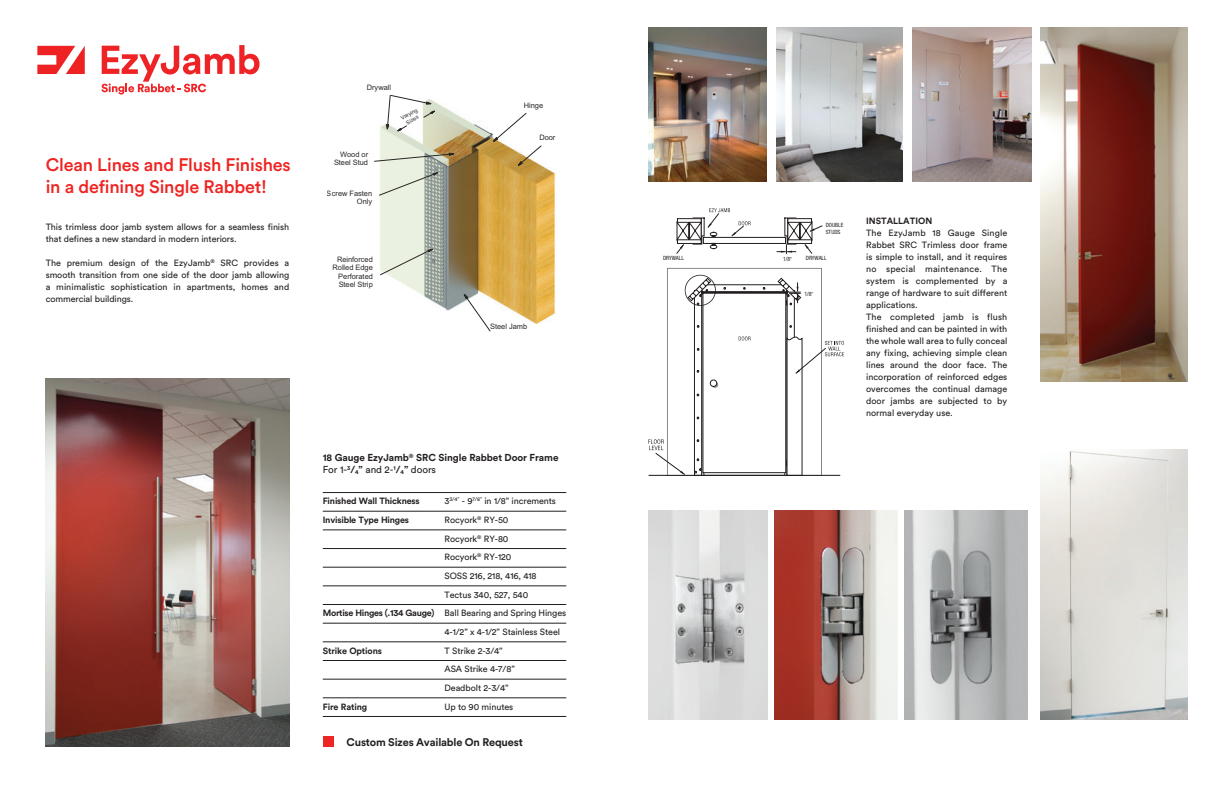
<style>
.page{position:relative;width:1224px;height:792px;background:#fff}
.page>*{position:absolute;margin:0;border:0;box-sizing:border-box;transform-origin:0 0}
.t1{font:500 18px/22px "Circular Std";letter-spacing:-.01em;color:#ee2623}
.t2{font:700 11px "Circular Std";letter-spacing:-.015em;color:#231f20}
.t3{font:700 10px/12px "Circular Std";letter-spacing:-.01em;color:#231f20}
.t4{font:9px/12px "Circular Std";color:#231f20}
.t5{font:700 9px "Circular Std";letter-spacing:-.02em;color:#231f20}
.t6{font:700 9px "Circular Std";color:#231f20}
.t7{font:7.5px/8.3px "Arial";letter-spacing:-.005em;color:#231f20;text-align:right}
.t8{font:condensed 5.8px/7px "Helvetica Neue";color:#231f20}
.t9{font:5.6px/6.3px "Arial";letter-spacing:-.005em;color:#231f20;text-align:right}
.t10{font:5.4px/6.5px "Arial";color:#231f20;text-align:center}
.t11{font:4px "Arial";color:#231f20}
.s1{font-weight:400}
.s2{font-size:5.8px}
.s3{font-family:"Myriad Pro"}
.s4{font-size:4.1px}
</style>
<div class="page">
<hr style="left:641px;top:200px;width:1px;height:282px;background:#bcbdc0">
<hr style="left:641px;top:200px;width:208px;height:1px;background:#bcbdc0">
<svg style="left:709px;top:208px;width:21px;height:4px"></svg>
<svg style="left:648px;top:218px;width:196px;height:258px"></svg>
<img style="left:379px;top:102px;width:176px;height:222px">
<svg style="left:493px;top:113px;width:48px;height:53px"></svg>
<svg style="left:464px;top:294px;width:26px;height:37px"></svg>
<svg style="left:380px;top:249px;width:53px;height:26px"></svg>
<svg style="left:379px;top:172px;width:59px;height:23px"></svg>
<svg style="left:374px;top:153px;width:80px;height:8px"></svg>
<svg style="left:387px;top:95px;width:48px;height:36px"></svg>
<svg style="left:37px;top:46px;width:48px;height:28px"></svg>
<svg style="left:101px;top:45px;width:158px;height:50px"></svg>
<hr style="left:323px;top:716px;width:243px;height:1px;background:#231f20">
<hr style="left:323px;top:697px;width:243px;height:1px;background:#231f20">
<hr style="left:323px;top:679px;width:243px;height:1px;background:#231f20">
<hr style="left:323px;top:585px;width:243px;height:1px;background:#231f20">
<hr style="left:323px;top:548px;width:243px;height:1px;background:#231f20">
<hr style="left:323px;top:567px;width:243px;height:1px;background:#231f20">
<hr style="left:323px;top:529px;width:243px;height:1px;background:#231f20">
<hr style="left:323px;top:511px;width:243px;height:1px;background:#231f20">
<hr style="left:323px;top:492px;width:243px;height:1px;background:#231f20">
<hr style="left:323px;top:660px;width:243px;height:1px;background:#231f20">
<hr style="left:323px;top:641px;width:243px;height:1px;background:#231f20">
<hr style="left:323px;top:623px;width:243px;height:1px;background:#231f20">
<hr style="left:323px;top:604px;width:243px;height:1px;background:#231f20">
<img style="left:46px;top:379px;width:243px;height:367px">
<div style="left:323px;top:736px;width:11px;height:11px;background:#ee2623"></div>
<img style="left:775px;top:510px;width:123px;height:209px">
<img style="left:648px;top:510px;width:119px;height:209px">
<img style="left:904px;top:510px;width:124px;height:209px">
<img style="left:1040px;top:27px;width:148px;height:354px">
<img style="left:777px;top:27px;width:125px;height:154px">
<img style="left:648px;top:27px;width:118px;height:155px">
<img style="left:912px;top:27px;width:120px;height:155px">
<img style="left:1040px;top:449px;width:148px;height:270px">
<h1 class="t1" style="left:46px;top:153px;width:247px">Clean Lines and Flush Finishes in a defining Single Rabbet!</h1>
<p class="t4" style="left:46px;top:221px;width:245px">This trimless door jamb system allows for a seamless finish that defines a new standard in modern interiors.</p>
<p class="t4" style="left:46px;top:257px;width:245px;text-align:justify">The premium design of the EzyJamb<sup>®</sup> SRC provides a smooth transition from one side of the door jamb allowing a minimalistic sophistication in apartments, homes and commercial buildings.</p>
<p class="t7" style="left:367px;top:83px;width:26px">Drywall</p>
<p class="t10" style="left:400px;top:116px;width:20px;rotate:-30deg">Varying<br>Sizes</p>
<p class="t7" style="left:334px;top:150px;width:36px">Wood or<br>Steel Stud</p>
<p class="t7" style="left:327px;top:189px;width:47px">Screw Fasten<br>Only</p>
<p class="t7" style="left:333px;top:255px;width:42px">Reinforced<br>Rolled Edge<br>Perforated<br>Steel Strip</p>
<p class="t7" style="left:524px;top:101px;width:21px">Hinge</p>
<p class="t7" style="left:539px;top:133px;width:18px">Door</p>
<p class="t7" style="left:490px;top:323px;width:38px">Steel Jamb</p>
<p class="t3" style="left:323px;top:452px;width:237px">18 Gauge EzyJamb<sup>®</sup> SRC Single Rabbet Door Frame<br><span class="s1">For 1-</span><sup>3</sup>/<span class="s2">4</span>” <span class="s1">and 2-</span><sup>1</sup>/<span class="s2">4</span>” <span class="s1">doors</span></p>
<p class="t5" style="left:323px;top:495px;width:98px">Finished Wall Thickness</p>
<p class="t4" style="left:445px;top:495px;width:113px">3<sup>3/4”</sup> - 9<sup>7/8”</sup> in 1/8” increments</p>
<p class="t5" style="left:323px;top:514px;width:88px">Invisible Type Hinges</p>
<p class="t4" style="left:445px;top:514px;width:65px">Rocyork<sup>®</sup> RY-50</p>
<p class="t4" style="left:445px;top:532px;width:65px">Rocyork<sup>®</sup> RY-80</p>
<p class="t4" style="left:445px;top:548px;width:94px;line-height:18.7px">Rocyork<sup>®</sup> RY-120<br>SOSS 216, 218, 416, 418</p>
<p class="t4" style="left:445px;top:588px;width:85px">Tectus 340, 527, 540</p>
<p class="t5" style="left:323px;top:607px;width:113px">Mortise Hinges (.134 Gauge)</p>
<p class="t4" style="left:445px;top:607px;width:123px">Ball Bearing and Spring Hinges</p>
<p class="t4" style="left:445px;top:626px;width:117px">4-1/2” x 4-1/2” Stainless Steel</p>
<p class="t5" style="left:323px;top:645px;width:61px">Strike Options</p>
<p class="t4" style="left:445px;top:644px;width:60px">T Strike 2-3/4”</p>
<p class="t4" style="left:445px;top:663px;width:72px">ASA Strike 4-7/8”</p>
<p class="t4" style="left:445px;top:682px;width:66px">Deadbolt 2-3/4”</p>
<p class="t5" style="left:323px;top:701px;width:46px">Fire Rating</p>
<p class="t4" style="left:445px;top:700px;width:70px">Up to 90 minutes</p>
<p class="t2" style="left:347px;top:735px;width:178px">Custom Sizes Available On Request</p>
<p class="t8" style="left:826px;top:221px;width:19px">DOUBLE<br>STUDS</p>
<p class="t8" style="left:663px;top:255px;width:22px">DRYWALL</p>
<p class="t8" style="left:806px;top:254px;width:22px">DRYWALL</p>
<p class="t8" style="left:783px;top:255px;width:10px">1/8<span class="s3">”</span></p>
<p class="t8" style="left:804px;top:290px;width:10px">1/8<span class="s3">”</span></p>
<p class="t6" style="left:866px;top:215px;width:68px">INSTALLATION</p>
<p class="t4" style="left:866px;top:226px;width:143px">The EzyJamb 18 Gauge Single<br>Rabbet SRC Trimless door frame is simple to install, and it requires no special maintenance. The system is complemented by a range of hardware to suit different applications.<br>The completed jamb is flush finished and can be painted in with the whole wall area to fully conceal any fixing, achieving simple clean lines around the door face. The incorporation of reinforced edges overcomes the continual damage door jambs are subjected to by normal everyday use.</p>
<p class="t11" style="left:986px;top:236px;width:29px;rotate:-30deg"><span class="s4">V</span>a<span class="s4">r</span>yin<span class="s4">g S</span>izes</p>
<p class="t9" style="left:930px;top:258px;width:27px">Wood or<br>Steel Stud</p>
<p class="t9" style="left:934px;top:318px;width:36px">Screw Fasten<br>Only</p>
<p class="t9" style="left:956px;top:340px;width:32px">Reinforced<br>Rolled Edge<br>Perforated</p>
<p class="t9" style="left:959px;top:359px;width:29px">Side Strips</p>
</div>
